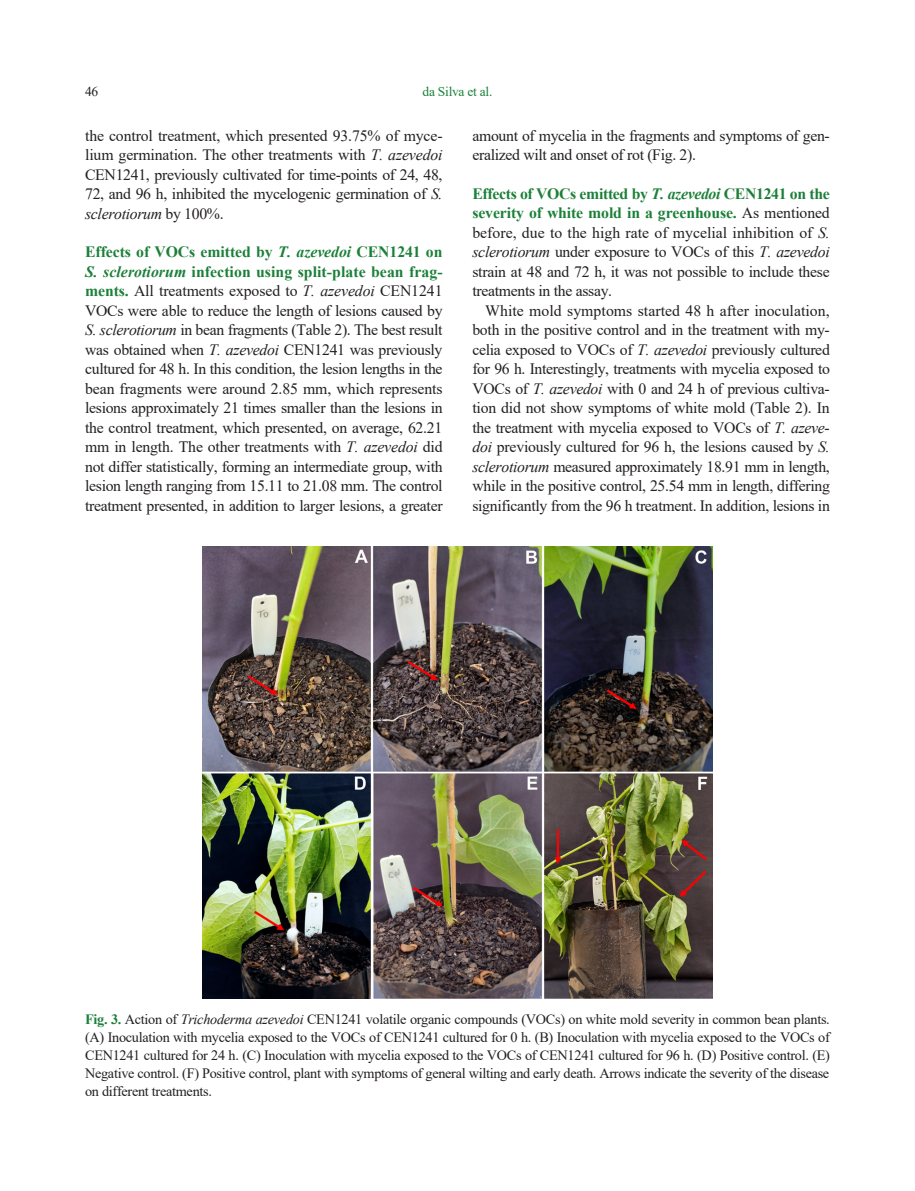
<style>
.page{position:relative;width:915px;height:1191px;background:#fff}
.page>*{position:absolute;margin:0;border:0;box-sizing:border-box;transform-origin:0 0}
.본문중{font:15.75px/19.5px "Times New Roman";letter-spacing:-.02em;color:#231f20;text-align:justify}
.본문{font:15.75px/19.5px "Times New Roman";letter-spacing:-.02em;color:#231f20;text-align:justify}
.그림표설명{font:14.25px/18px "Times New Roman";letter-spacing:-.02em;color:#231f20;text-align:justify}
.t1{font:13.5px "Times New Roman";letter-spacing:-.02em;color:#1c8039}
.t2{font:13.5px "Times New Roman";color:#231f20}
.s1{font-style:italic}
.s2{font-weight:700;color:#1c8039}
.s3{font-weight:700;font-style:italic;color:#1c8039}
</style>
<div class="page">
<img style="left:202px;top:547px;width:510px;height:451px">
<p class="t2" style="left:85px;top:82px;width:15px">46</p>
<p class="t1" style="left:422px;top:82px;width:71px">da Silva et al.</p>
<p class="본문중" style="left:85px;top:125px;width:359px">the control treatment, which presented 93.75% of myce&shy;lium germination. The other treatments with <span class="s1">T. azevedoi </span>CEN1241, previously cultivated for time-points of 24, 48, 72, and 96 h, inhibited the mycelogenic germination of <span class="s1">S. sclerotiorum</span> by 100%.</p>
<p class="본문중" style="left:85px;top:242px;width:359px"><span class="s2">Effects of VOCs emitted by</span> <span class="s3">T. azevedoi</span> <span class="s2">CEN1241 on </span><span class="s3">S. sclerotiorum</span> <span class="s2">infection using split-plate bean frag&shy;ments.</span> All treatments exposed to <span class="s1">T. azevedoi</span> CEN1241<br>VOCs were able to reduce the length of lesions caused by <span class="s1">S. sclerotiorum</span> in bean fragments (Table 2). The best result was obtained when <span class="s1">T. azevedoi</span> CEN1241 was previously cultured for 48 h. In this condition, the lesion lengths in the bean fragments were around 2.85 mm, which represents lesions approximately 21 times smaller than the lesions in the control treatment, which presented, on average, 62.21 mm in length. The other treatments with <span class="s1">T. azevedoi</span> did not differ statistically, forming an intermediate group, with lesion length ranging from 15.11 to 21.08 mm. The control treatment presented, in addition to larger lesions, a greater</p>
<p class="본문중" style="left:472px;top:125px;width:359px">amount of mycelia in the fragments and symptoms of gen&shy;eralized wilt and onset of rot (Fig. 2).</p>
<p class="본문중" style="left:472px;top:183px;width:359px"><span class="s2">Effects of VOCs emitted by</span> <span class="s3">T. azevedoi</span> <span class="s2">CEN1241 on the severity of white mold in a greenhouse.</span> As mentioned before, due to the high rate of mycelial inhibition of <span class="s1">S. sclerotiorum</span> under exposure to VOCs of this <span class="s1">T. azevedoi </span>strain at 48 and 72 h, it was not possible to include these treatments in the assay.</p>
<p class="본문" style="left:472px;top:300px;width:359px;text-indent:13px">White mold symptoms started 48 h after inoculation, both in the positive control and in the treatment with my&shy;celia exposed to VOCs of <span class="s1">T. azevedoi</span> previously cultured for 96 h. Interestingly, treatments with mycelia exposed to VOCs of <span class="s1">T. azevedoi</span> with 0 and 24 h of previous cultiva&shy;tion did not show symptoms of white mold (Table 2). In the treatment with mycelia exposed to VOCs of <span class="s1">T. azeve&shy;doi</span> previously cultured for 96 h, the lesions caused by <span class="s1">S. sclerotiorum</span> measured approximately 18.91 mm in length, while in the positive control, 25.54 mm in length, differing significantly from the 96 h treatment. In addition, lesions in</p>
<p class="그림표설명" style="left:85px;top:1010px;width:746px"><span class="s2">Fig. 3.</span> Action of <span class="s1">Trichoderma azevedoi</span> CEN1241 volatile organic compounds (VOCs) on white mold severity in common bean plants. (A) Inoculation with mycelia exposed to the VOCs of CEN1241 cultured for 0 h. (B) Inoculation with mycelia exposed to the VOCs of CEN1241 cultured for 24 h. (C) Inoculation with mycelia exposed to the VOCs of CEN1241 cultured for 96 h. (D) Positive control. (E)<br>Negative control. (F) Positive control, plant with symptoms of general wilting and early death. Arrows indicate the severity of the disease on different treatments.</p>
</div>
